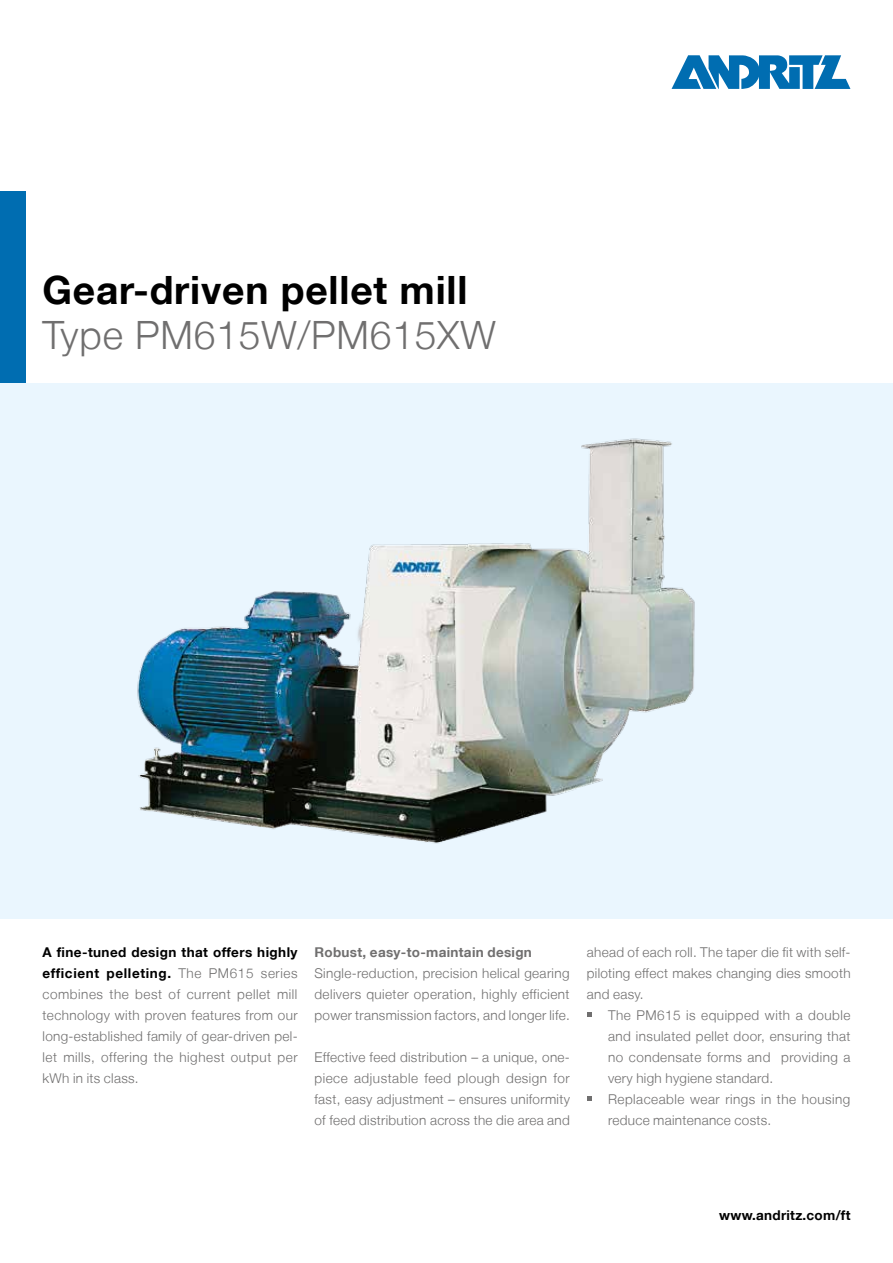
<style>
.page{position:relative;width:893px;height:1263px;background:#fff}
.page>*{position:absolute;margin:0;border:0;box-sizing:border-box;transform-origin:0 0}
.t1{font:700 39px "Helvetica Neue LT";letter-spacing:.02em;color:#000}
.t2{font:300 39px "Helvetica Neue LT";letter-spacing:.02em;color:#706f6f}
.t3{font:300 13.5px/21px "Helvetica Neue LT";letter-spacing:.025em;color:#706f6f;text-align:justify}
.t4{font:700 13.5px "Helvetica Neue LT";letter-spacing:.025em;color:#706f6f}
.t5{font:700 13.5px "Helvetica Neue LT";letter-spacing:.02em;color:#000}
.s1{font-weight:700;color:#000}
</style>
<div class="page">
<svg style="left:672px;top:55px;width:178px;height:34px"></svg>
<div style="left:0;top:191px;width:26px;height:192px;background:#006db1"></div>
<div style="left:0;top:383px;width:893px;height:535px;background:#eaf6fe"></div>
<svg style="left:587px;top:1013px;width:4px;height:4px"></svg>
<svg style="left:587px;top:1097px;width:4px;height:4px"></svg>
<img style="left:137px;top:438px;width:558px;height:406px">
<h1 class="t1" style="left:43px;top:266px;width:426px">Gear-driven pellet mill</h1>
<h1 class="t2" style="left:43px;top:311px;width:455px">Type PM615W/PM615XW</h1>
<p class="t3" style="left:43px;top:941px;width:257px"><span class="s1">A fine-tuned design that offers highly efficient pelleting.</span> The PM615 series combines the best of current pellet mill technology with proven features from our long-established family of gear-driven pel&shy;let mills, offering the highest output per kWh in its class.</p>
<p class="t4" style="left:314px;top:944px;width:219px">Robust, easy-to-maintain design</p>
<p class="t3" style="left:314px;top:962px;width:257px">Single-reduction, precision helical gearing delivers quieter operation, highly efficient power transmission factors, and longer life.</p>
<p class="t3" style="left:314px;top:1046px;width:257px">Effective feed distribution – a unique, one&shy;piece adjustable feed plough design for fast, easy adjustment – ensures uniformity of feed distribution across the die area and</p>
<p class="t3" style="left:587px;top:941px;width:265px">ahead of each roll. The taper die fit with self&shy;piloting effect makes changing dies smooth and easy.</p>
<p class="t3" style="left:608px;top:1004px;width:244px;text-align:left">The PM615 is equipped with a double and insulated pellet door, ensuring that no condensate forms and providing a very high hygiene standard.<br>Replaceable wear rings in the housing reduce maintenance costs.</p>
<p class="t5" style="left:719px;top:1207px;width:133px">www.andritz.com/ft</p>
</div>
